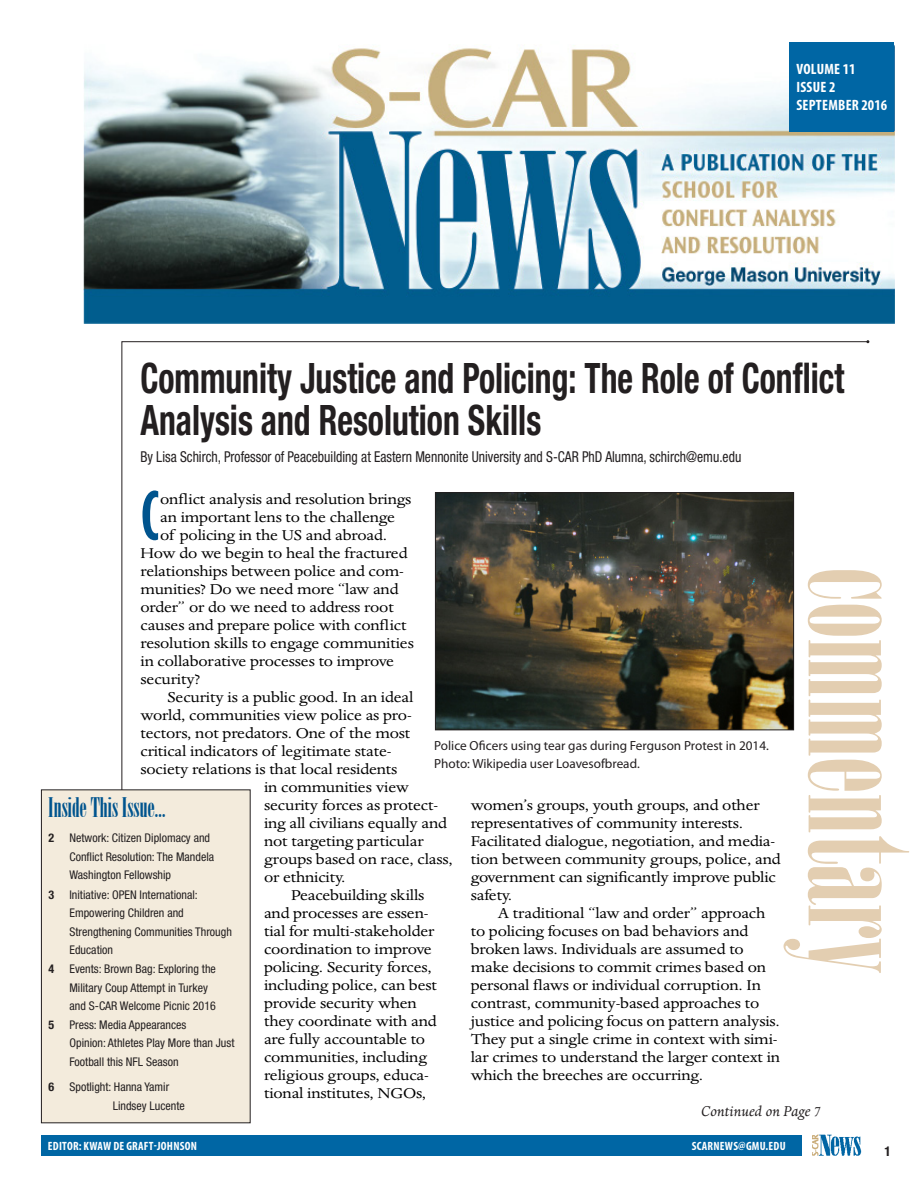
<style>
.page{position:relative;width:918px;height:1188px;background:#fff}
.page>*{position:absolute;margin:0;border:0;box-sizing:border-box;transform-origin:0 0}
.Section_head{font:138px "Onyx";color:#e3ceb1}
.Body_Drop_Cap{font:61.8px "Gill Sans Std Bold Extra Cond";color:#00548e;scale:1.1 1}
.Headline{font:700 condensed 42px/42px "Helvetica Neue LT Std";color:#231f20;scale:.8 1}
.t1{font:27px "Onyx";color:#00548e}
.Body_Drop_Cap-2{font:16.5px/18px "Dante MT Std";letter-spacing:-.01em;color:#000;scale:1.1 1}
.Continued_on{font:italic 16.5px "Dante MT Std";color:#231f20}
.Headline-2{font:condensed 15px "Helvetica Neue LT Std";color:#231f20;scale:.91 1}
.t2{font:700 condensed 15px "Myriad Pro";letter-spacing:.02em;color:#fff}
.t3{font:700 condensed 13.5px "Helvetica Neue LT Std";color:#231f20}
.t4{font:13.2px/18px "Myriad Pro";color:#231f20}
.t5{font:condensed 12px/18.6px "Helvetica Neue LT Std";color:#231f20}
.Folio{font:700 condensed 12px "Myriad Pro";letter-spacing:.02em;color:#fff}
.t6{font:700 condensed 12px "Helvetica Neue LT Std";color:#231f20}
</style>
<div class="page">
<img style="left:812px;top:1134px;width:50px;height:22px">
<svg style="left:121px;top:341px;width:748px;height:448px"></svg>
<div style="left:41px;top:790px;width:209px;height:333px;background:#f3ebdc"></div>
<div style="left:41px;top:789px;width:210px;height:334px;border:1px solid #231f20"></div>
<div style="left:41px;top:1135px;width:760px;height:21px;background:#0066a4"></div>
<img style="left:84px;top:45px;width:811px;height:279px">
<div style="left:789px;top:42px;width:105px;height:90px;background:#0066a4"></div>
<img style="left:437px;top:494px;width:355px;height:234px">
<div style="left:435px;top:492px;width:359px;height:238px;border:1px solid #231f20"></div>
<p class="t2" style="left:796px;top:60px;width:61px">VOLUME 11</p>
<p class="t2" style="left:796px;top:78px;width:41px">ISSUE 2</p>
<p class="t2" style="left:796px;top:96px;width:92px">SEPTEMBER 2016</p>
<p class="Headline" style="left:140px;top:356px;width:881px">Community Justice and Policing: The Role of Conflict<br>Analysis and Resolution Skills</p>
<p class="Headline-2" style="left:140px;top:448px;width:662px">By Lisa Schirch, Professor of Peacebuilding at Eastern Mennonite University and S-CAR PhD Alumna, schirch@emu.edu</p>
<p class="Body_Drop_Cap" style="left:141px;top:478px;width:20px">C</p>
<p class="Body_Drop_Cap-2" style="left:160px;top:490px;width:230px">onflict analysis and resolution brings</p>
<p class="Body_Drop_Cap-2" style="left:160px;top:508px;width:215px">an important lens to the challenge</p>
<p class="Body_Drop_Cap-2" style="left:160px;top:526px;width:208px">of policing in the US and abroad.</p>
<p class="Body_Drop_Cap-2" style="left:141px;top:544px;width:244px">How do we begin to heal the fractured</p>
<p class="Body_Drop_Cap-2" style="left:141px;top:562px;width:241px">relationships between police and com-</p>
<p class="Body_Drop_Cap-2" style="left:141px;top:580px;width:236px">munities? Do we need more “law and</p>
<p class="Body_Drop_Cap-2" style="left:141px;top:598px;width:232px">order” or do we need to address root</p>
<p class="Body_Drop_Cap-2" style="left:141px;top:616px;width:243px">causes and prepare police with conflict</p>
<p class="Body_Drop_Cap-2" style="left:141px;top:634px;width:250px">resolution skills to engage communities</p>
<p class="Body_Drop_Cap-2" style="left:141px;top:652px;width:232px">in collaborative processes to improve</p>
<p class="Body_Drop_Cap-2" style="left:141px;top:670px;width:56px">security?</p>
<p class="Body_Drop_Cap-2" style="left:168px;top:688px;width:225px">Security is a public good. In an ideal</p>
<p class="Body_Drop_Cap-2" style="left:141px;top:706px;width:248px">world, communities view police as pro-</p>
<p class="Body_Drop_Cap-2" style="left:141px;top:724px;width:247px">tectors, not predators. One of the most</p>
<p class="Body_Drop_Cap-2" style="left:141px;top:742px;width:230px">critical indicators of legitimate state-</p>
<p class="Body_Drop_Cap-2" style="left:141px;top:760px;width:235px">society relations is that local residents</p>
<p class="Body_Drop_Cap-2" style="left:264px;top:778px;width:133px">in communities view</p>
<p class="Body_Drop_Cap-2" style="left:264px;top:796px;width:160px">security forces as protect-</p>
<p class="Body_Drop_Cap-2" style="left:264px;top:814px;width:168px">ing all civilians equally and</p>
<p class="Body_Drop_Cap-2" style="left:264px;top:832px;width:147px">not targeting particular</p>
<p class="Body_Drop_Cap-2" style="left:264px;top:850px;width:173px">groups based on race, class,</p>
<p class="Body_Drop_Cap-2" style="left:264px;top:868px;width:75px">or ethnicity.</p>
<p class="Body_Drop_Cap-2" style="left:264px;top:886px;width:159px;text-indent:27px">Peacebuilding skills and processes are essen&shy;tial for multi-stakeholder coordination to improve policing. Security forces, including police, can best provide security when they coordinate with and are fully accountable to communities, including religious groups, educa&shy;tional institutes, NGOs,</p>
<p class="Section_head" style="left:937px;top:567px;width:409px;rotate:90deg">commentary</p>
<p class="t4" style="left:434px;top:736px;width:336px">Police Oficers using tear gas during Ferguson Protest in 2014.<br>Photo: Wikipedia user Loavesofbread.</p>
<p class="t1" style="left:49px;top:792px;width:119px">Inside This Issue...</p>
<p class="t6" style="left:49px;top:831px;width:7px">2</p>
<p class="t5" style="left:70px;top:829px;width:146px">Network: Citizen Diplomacy and<br>Conflict Resolution: The Mandela<br>Washington Fellowship</p>
<p class="t6" style="left:49px;top:887px;width:7px">3</p>
<p class="t5" style="left:70px;top:885px;width:164px">Initiative: OPEN International:<br>Empowering Children and<br>Strengthening Communities Through<br>Education</p>
<p class="t6" style="left:49px;top:961px;width:7px">4</p>
<p class="t5" style="left:70px;top:959px;width:148px">Events: Brown Bag: Exploring the<br>Military Coup Attempt in Turkey and S-CAR Welcome Picnic 2016</p>
<p class="t6" style="left:49px;top:1017px;width:7px">5</p>
<p class="t5" style="left:70px;top:1015px;width:166px">Press: Media Appearances<br>Opinion: Athletes Play More than Just<br>Football this NFL Season</p>
<p class="t6" style="left:49px;top:1080px;width:7px">6</p>
<p class="t5" style="left:113px;top:1078px;width:74px;text-indent:-43px">Spotlight: Hanna Yamir<br>Lindsey Lucente</p>
<p class="Folio" style="left:48px;top:1138px;width:151px">EDITOR: KWAW DE GRAFT-JOHNSON</p>
<p class="Folio" style="left:692px;top:1138px;width:95px">SCARNEWS@GMU.EDU</p>
<p class="Body_Drop_Cap-2" style="left:471px;top:796px;width:283px">women’s groups, youth groups, and other representatives of community interests.<br>Facilitated dialogue, negotiation, and media&shy;tion between community groups, police, and government can significantly improve public safety.</p>
<p class="Body_Drop_Cap-2" style="left:471px;top:904px;width:283px;text-indent:27px">A traditional “law and order” approach to policing focuses on bad behaviors and broken laws. Individuals are assumed to make decisions to commit crimes based on personal flaws or individual corruption. In contrast, community-based approaches to justice and policing focus on pattern analysis.<br>They put a single crime in context with simi&shy;lar crimes to understand the larger context in which the breeches are occurring.</p>
<p class="Continued_on" style="left:701px;top:1102px;width:121px">Continued on Page 7</p>
<p class="t3" style="left:885px;top:1143px;width:8px">1</p>
</div>
